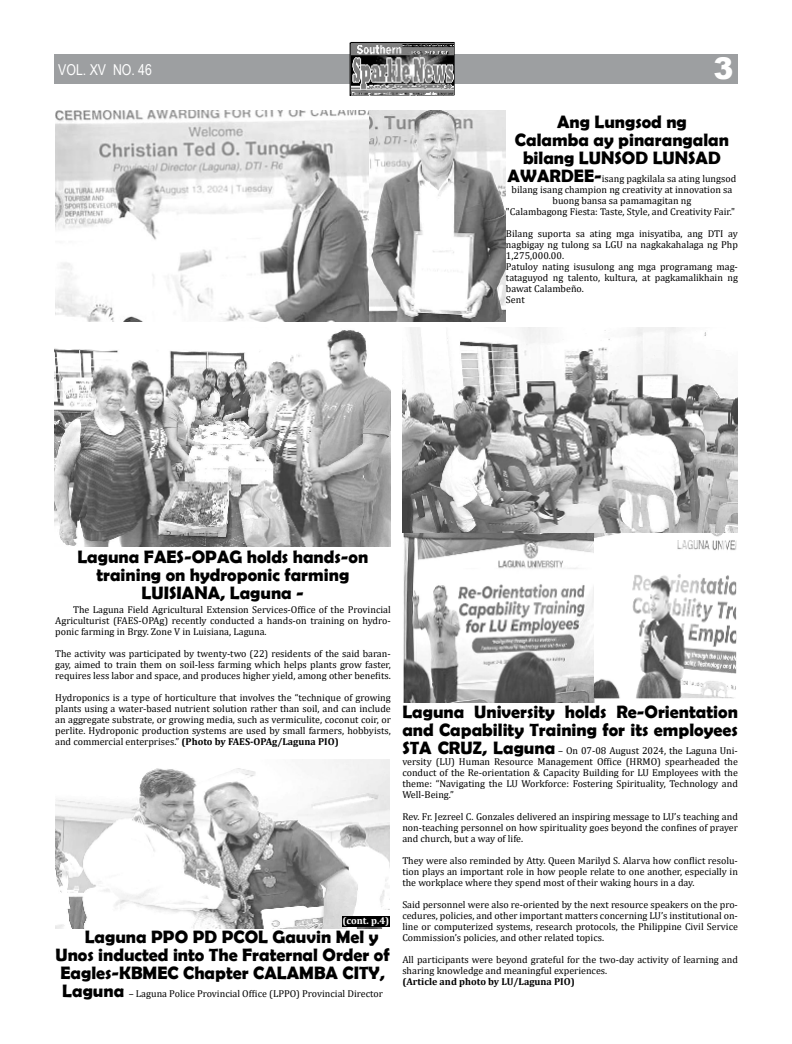
<style>
.page{position:relative;width:792px;height:1044px;background:#fff}
.page>*{position:absolute;margin:0;border:0;box-sizing:border-box;transform-origin:0 0}
.t1{font:900 30px "Arial";color:#fff}
.t2{font:700 18px/18px "Berlin Sans FB Demi";color:#000;text-align:center}
.t3{font:15px "Arial Narrow";color:#fff}
.t4{font:10px/11px "Cambria";color:#000;text-align:justify}
.t5{font:700 10px "Cambria";color:#000}
.t6{font:700 10px "Cambria";color:#fff}
.s1{font-family:"Berlin Sans FB Demi";font-weight:700;font-size:18px}
.s2{font-weight:700}
</style>
<div class="page">
<div style="left:54px;top:55px;width:684px;height:29px;background:#9d9fa1"></div>
<svg style="left:350px;top:42px;width:105px;height:54px"></svg>
<img style="left:351px;top:43px;width:103px;height:53px">
<img style="left:55px;top:111px;width:315px;height:210px">
<img style="left:370px;top:111px;width:136px;height:210px">
<img style="left:54px;top:330px;width:336px;height:217px">
<img style="left:402px;top:327px;width:336px;height:206px">
<img style="left:403px;top:533px;width:192px;height:169px">
<img style="left:595px;top:533px;width:142px;height:165px">
<img style="left:55px;top:760px;width:335px;height:168px">
<div style="left:342px;top:917px;width:48px;height:10px;background:#000"></div>
<h3 class="t3" style="left:59px;top:60px;width:94px">VOL. VII NO. 22</h3>
<h1 class="t1" style="left:714px;top:51px;width:22px">3</h1>
<h2 class="t2" style="left:515px;top:113px;width:216px">Ang Lungsod ng<br>Calamba ay pinarangalan bilang LUNSOD LUNSAD</h2>
<p class="t4" style="left:506px;top:174px;width:232px;text-align:center"><span class="s1">AWARDEE-</span>isang pagkilala sa ating lungsod bilang isang champion ng creativity at innovation sa buong bansa sa pamamagitan ng<br>"Calambagong Fiesta: Taste, Style, and Creativity Fair."</p>
<p class="t4" style="left:506px;top:229px;width:233px;text-align:left">Bilang suporta sa ating mga inisyatiba, ang DTI ay nagbigay ng tulong sa LGU na nagkakahalaga ng Php 1,275,000.00.<br>Patuloy nating isusulong ang mga programang mag&shy;tataguyod ng talento, kultura, at pagkamalikhain ng bawat Calambeño.<br>Sent</p>
<h3 class="t3" style="left:90px;top:61px;width:18px">XV</h3>
<h3 class="t3" style="left:138px;top:61px;width:15px">46</h3>
<h2 class="t2" style="left:77px;top:549px;width:292px">Laguna FAES-OPAG holds hands-on training on hydroponic farming<br>LUISIANA, Laguna -</h2>
<p class="t4" style="left:55px;top:604px;width:337px;text-indent:18px">The Laguna Field Agricultural Extension Services-Office of the Provincial Agriculturist (FAES-OPAg) recently conducted a hands-on training on hydro&shy;ponic farming in Brgy. Zone V in Luisiana, Laguna.</p>
<p class="t4" style="left:55px;top:649px;width:337px">The activity was participated by twenty-two (22) residents of the said baran&shy;gay, aimed to train them on soil-less farming which helps plants grow faster, requires less labor and space, and produces higher yield, among other benefits.</p>
<p class="t4" style="left:55px;top:693px;width:337px">Hydroponics is a type of horticulture that involves the “technique of growing plants using a water-based nutrient solution rather than soil, and can include an aggregate substrate, or growing media, such as vermiculite, coconut coir, or perlite. Hydroponic production systems are used by small farmers, hobbyists, and commercial enterprises.” <span class="s2">(Photo by FAES-OPAg/Laguna PIO)</span></p>
<h2 class="t2" style="left:402px;top:704px;width:337px;text-align:left">Laguna University holds Re-Orientation and Capability Training for its employees</h2>
<p class="t4" style="left:402px;top:746px;width:337px"><span class="s1">STA CRUZ, Laguna</span> – On 07-08 August 2024, the Laguna Uni&shy;versity (LU) Human Resource Management Office (HRMO) spearheaded the conduct of the Re-orientation &amp; Capacity Building for LU Employees with the theme: “Navigating the LU Workforce: Fostering Spirituality, Technology and Well-Being.”</p>
<p class="t4" style="left:402px;top:812px;width:337px">Rev. Fr. Jezreel C. Gonzales delivered an inspiring message to LU’s teaching and non-teaching personnel on how spirituality goes beyond the confines of prayer and church, but a way of life.</p>
<p class="t4" style="left:402px;top:855px;width:337px">They were also reminded by Atty. Queen Marilyd S. Alarva how conflict resolu&shy;tion plays an important role in how people relate to one another, especially in the workplace where they spend most of their waking hours in a day.</p>
<p class="t4" style="left:402px;top:900px;width:337px">Said personnel were also re-oriented by the next resource speakers on the pro&shy;cedures, policies, and other important matters concerning LU’s institutional on&shy;line or computerized systems, research protocols, the Philippine Civil Service Commission’s policies, and other related topics.</p>
<p class="t4" style="left:402px;top:955px;width:337px">All participants were beyond grateful for the two-day activity of learning and sharing knowledge and meaningful experiences.</p>
<p class="t5" style="left:402px;top:975px;width:174px">(Article and photo by LU/Laguna PIO)</p>
<p class="t6" style="left:342px;top:917px;width:48px">(cont. p.4)</p>
<h2 class="t2" style="left:55px;top:929px;width:336px;text-align:left;text-indent:29px">Laguna PPO PD PCOL Gauvin Mel y<br>Unos inducted into The Fraternal Order of<br>Eagles-KBMEC Chapter CALAMBA CITY,</h2>
<p class="t4" style="left:62px;top:988px;width:322px"><span class="s1">Laguna</span> – Laguna Police Provincial Office (LPPO) Provincial Director</p>
</div>
